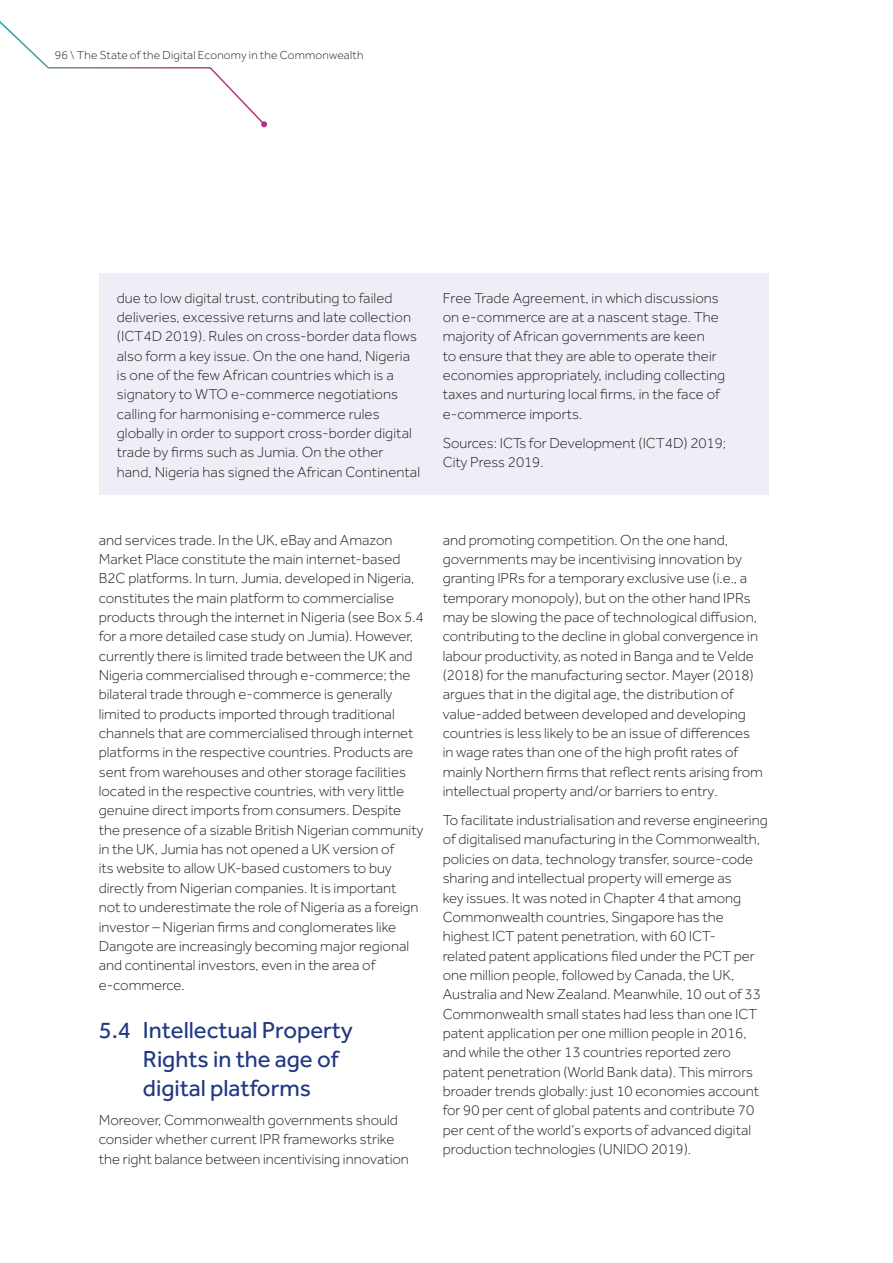
<style>
.page{position:relative;width:893px;height:1263px;background:#fff}
.page>*{position:absolute;margin:0;border:0;box-sizing:border-box;transform-origin:0 0}
.t1{font:24px/29px "Effra";color:#203882}
.t2{font:300 15px/19.4px "Effra";color:#231f20}
.t3{font:300 12px "Effra";letter-spacing:.02em;color:#231f20}
.s1{color:#203882}
</style>
<div class="page">
<svg style="left:0;top:21px;width:267px;height:106px"></svg>
<div style="left:99px;top:274px;width:670px;height:221px;background:#eeeff6"></div>
<p class="t3" style="left:55px;top:48px;width:310px">96 <span class="s1">\</span> The State of the Digital Economy in the Commonwealth</p>
<p class="t2" style="left:117px;top:288px;width:305px">due to low digital trust, contributing to failed deliveries, excessive returns and late collection (ICT4D 2019). Rules on cross-border data flows also form a key issue. On the one hand, Nigeria is one of the few African countries which is a signatory to WTO e-commerce negotiations calling for harmonising e-commerce rules globally in order to support cross-border digital trade by firms such as Jumia. On the other hand, Nigeria has signed the African Continental</p>
<p class="t2" style="left:443px;top:288px;width:284px">Free Trade Agreement, in which discussions on e-commerce are at a nascent stage. The majority of African governments are keen<br>to ensure that they are able to operate their economies appropriately, including collecting taxes and nurturing local firms, in the face of e-commerce imports.</p>
<p class="t2" style="left:443px;top:433px;width:285px">Sources: ICTs for Development (ICT4D) 2019;<br>City Press 2019.</p>
<p class="t2" style="left:99px;top:530px;width:326px">and services trade. In the UK, eBay and Amazon Market Place constitute the main internet-based B2C platforms. In turn, Jumia, developed in Nigeria, constitutes the main platform to commercialise products through the internet in Nigeria (see Box 5.4 for a more detailed case study on Jumia). However, currently there is limited trade between the UK and Nigeria commercialised through e-commerce; the bilateral trade through e-commerce is generally limited to products imported through traditional channels that are commercialised through internet platforms in the respective countries. Products are sent from warehouses and other storage facilities located in the respective countries, with very little genuine direct imports from consumers. Despite the presence of a sizable British Nigerian community in the UK, Jumia has not opened a UK version of<br>its website to allow UK-based customers to buy directly from Nigerian companies. It is important<br>not to underestimate the role of Nigeria as a foreign investor – Nigerian firms and conglomerates like Dangote are increasingly becoming major regional and continental investors, even in the area of e-commerce.</p>
<h1 class="t1" style="left:143px;top:1015px;width:211px;text-indent:-44px">5.4 Intellectual Property<br>Rights in the age of digital platforms</h1>
<p class="t2" style="left:99px;top:1110px;width:312px">Moreover, Commonwealth governments should consider whether current IPR frameworks strike the right balance between incentivising innovation</p>
<p class="t2" style="left:443px;top:530px;width:322px">and promoting competition. On the one hand, governments may be incentivising innovation by granting IPRs for a temporary exclusive use (i.e., a temporary monopoly), but on the other hand IPRs may be slowing the pace of technological diffusion, contributing to the decline in global convergence in labour productivity, as noted in Banga and te Velde (2018) for the manufacturing sector. Mayer (2018) argues that in the digital age, the distribution of value-added between developed and developing countries is less likely to be an issue of differences in wage rates than one of the high profit rates of mainly Northern firms that reflect rents arising from intellectual property and/or barriers to entry.</p>
<p class="t2" style="left:443px;top:810px;width:326px">To facilitate industrialisation and reverse engineering of digitalised manufacturing in the Commonwealth, policies on data, technology transfer, source-code sharing and intellectual property will emerge as<br>key issues. It was noted in Chapter 4 that among Commonwealth countries, Singapore has the highest ICT patent penetration, with 60 ICT-<br>related patent applications filed under the PCT per one million people, followed by Canada, the UK, Australia and New Zealand. Meanwhile, 10 out of 33<br>Commonwealth small states had less than one ICT patent application per one million people in 2016, and while the other 13 countries reported zero patent penetration (World Bank data). This mirrors broader trends globally: just 10 economies account for 90 per cent of global patents and contribute 70 per cent of the world’s exports of advanced digital production technologies (UNIDO 2019).</p>
</div>
